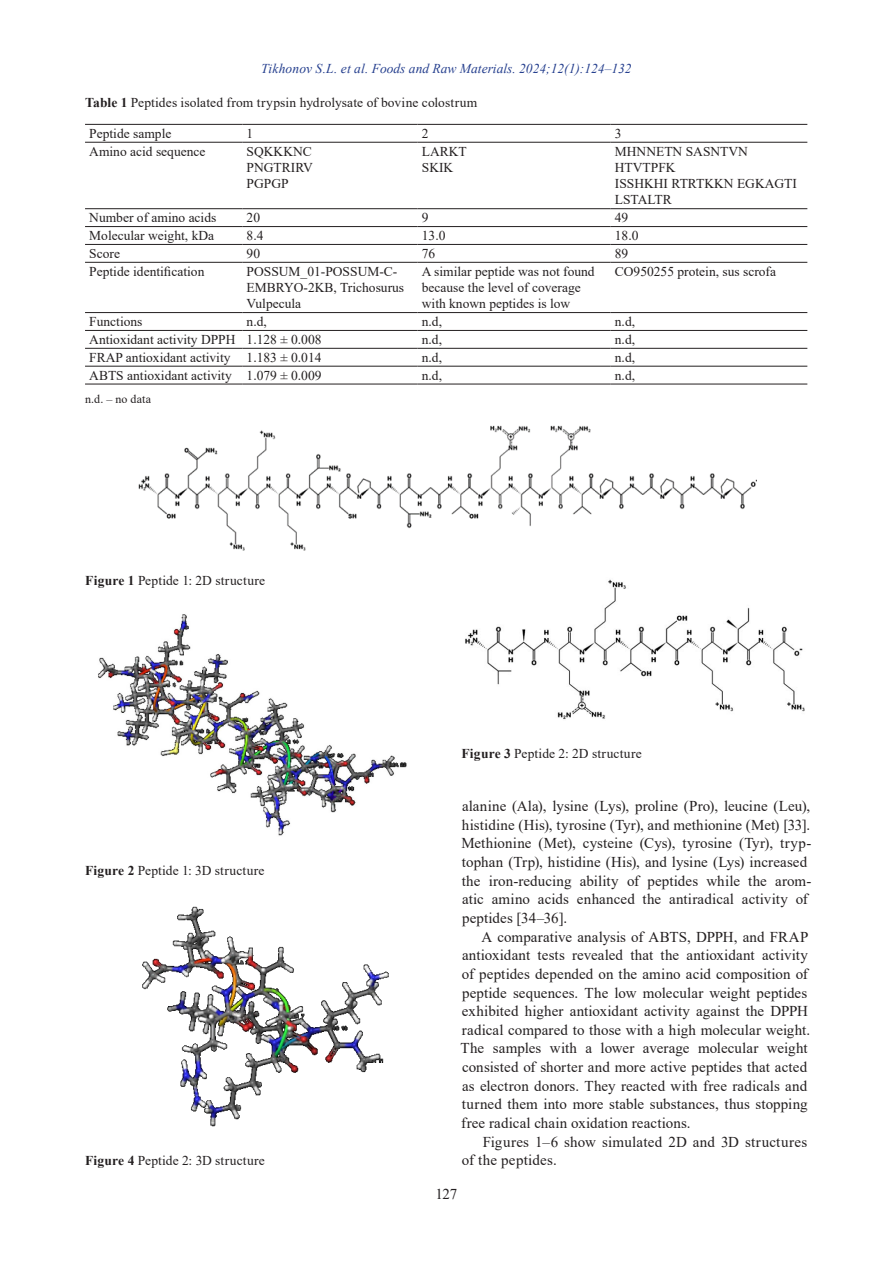
<style>
.page{position:relative;width:893px;height:1263px;background:#fff}
.page>*{position:absolute;margin:0;border:0;box-sizing:border-box;transform-origin:0 0}
.Основной{font:15px/18.6px "Times New Roman";letter-spacing:.005em;color:#231f20}
.Таблица{font:13.5px/16.2px "Times New Roman";color:#231f20}
.Под_рисунок{font:13.5px "Times New Roman";letter-spacing:.01em;color:#231f20}
.Под_рис{font:13.5px "Times New Roman";letter-spacing:.01em;color:#231f20}
.t1{font:italic 13.5px "Times New Roman";color:#253f8e}
.Звездочка{font:12px "Times New Roman";letter-spacing:.02em;color:#231f20}
.s1{font-weight:700}
</style>
<div class="page">
<hr style="left:85px;top:142px;width:157px;height:1px;background:#231f20">
<hr style="left:242px;top:142px;width:176px;height:1px;background:#231f20">
<hr style="left:418px;top:142px;width:193px;height:1px;background:#231f20">
<hr style="left:611px;top:142px;width:196px;height:1px;background:#231f20">
<hr style="left:85px;top:208px;width:157px;height:1px;background:#231f20">
<hr style="left:242px;top:208px;width:176px;height:1px;background:#231f20">
<hr style="left:418px;top:208px;width:193px;height:1px;background:#231f20">
<hr style="left:611px;top:208px;width:196px;height:1px;background:#231f20">
<hr style="left:85px;top:226px;width:157px;height:1px;background:#231f20">
<hr style="left:242px;top:226px;width:176px;height:1px;background:#231f20">
<hr style="left:418px;top:226px;width:193px;height:1px;background:#231f20">
<hr style="left:611px;top:226px;width:196px;height:1px;background:#231f20">
<hr style="left:85px;top:244px;width:157px;height:1px;background:#231f20">
<hr style="left:242px;top:244px;width:176px;height:1px;background:#231f20">
<hr style="left:418px;top:244px;width:193px;height:1px;background:#231f20">
<hr style="left:611px;top:244px;width:196px;height:1px;background:#231f20">
<hr style="left:85px;top:262px;width:157px;height:1px;background:#231f20">
<hr style="left:242px;top:262px;width:176px;height:1px;background:#231f20">
<hr style="left:418px;top:262px;width:193px;height:1px;background:#231f20">
<hr style="left:611px;top:262px;width:196px;height:1px;background:#231f20">
<hr style="left:85px;top:312px;width:157px;height:1px;background:#231f20">
<hr style="left:242px;top:312px;width:176px;height:1px;background:#231f20">
<hr style="left:418px;top:312px;width:193px;height:1px;background:#231f20">
<hr style="left:611px;top:312px;width:196px;height:1px;background:#231f20">
<hr style="left:85px;top:330px;width:157px;height:1px;background:#231f20">
<hr style="left:242px;top:330px;width:176px;height:1px;background:#231f20">
<hr style="left:418px;top:330px;width:193px;height:1px;background:#231f20">
<hr style="left:611px;top:330px;width:196px;height:1px;background:#231f20">
<hr style="left:85px;top:348px;width:157px;height:1px;background:#231f20">
<hr style="left:242px;top:348px;width:176px;height:1px;background:#231f20">
<hr style="left:418px;top:348px;width:193px;height:1px;background:#231f20">
<hr style="left:611px;top:348px;width:196px;height:1px;background:#231f20">
<hr style="left:85px;top:366px;width:157px;height:1px;background:#231f20">
<hr style="left:242px;top:366px;width:176px;height:1px;background:#231f20">
<hr style="left:418px;top:366px;width:193px;height:1px;background:#231f20">
<hr style="left:611px;top:366px;width:196px;height:1px;background:#231f20">
<hr style="left:85px;top:124px;width:157px;height:1px;background:#231f20">
<hr style="left:242px;top:124px;width:176px;height:1px;background:#231f20">
<hr style="left:418px;top:124px;width:193px;height:1px;background:#231f20">
<hr style="left:611px;top:124px;width:196px;height:1px;background:#231f20">
<hr style="left:85px;top:384px;width:157px;height:1px;background:#231f20">
<hr style="left:242px;top:384px;width:176px;height:1px;background:#231f20">
<hr style="left:418px;top:384px;width:193px;height:1px;background:#231f20">
<hr style="left:611px;top:384px;width:196px;height:1px;background:#231f20">
<img style="left:98px;top:614px;width:309px;height:222px">
<img style="left:465px;top:579px;width:340px;height:141px">
<img style="left:142px;top:906px;width:247px;height:221px">
<img style="left:138px;top:425px;width:618px;height:126px">
<p class="t1" style="left:261px;top:59px;width:372px">Tikhonov S.L. et al. Foods and Raw Materials. 2024;12(1):124–132</p>
<p class="Под_рисунок" style="left:85px;top:93px;width:394px"><span class="s1">Table 1</span> Peptides isolated from trypsin hydrolysate of bovine colostrum</p>
<p class="Таблица" style="left:89px;top:125px;width:84px">Peptide sample</p>
<p class="Таблица" style="left:247px;top:125px;width:8px">1</p>
<p class="Таблица" style="left:422px;top:125px;width:8px">2</p>
<p class="Таблица" style="left:615px;top:125px;width:8px">3</p>
<p class="Таблица" style="left:89px;top:143px;width:118px">Amino acid sequence</p>
<p class="Таблица" style="left:247px;top:143px;width:68px;text-align:justify">SQKKKNC PNGTRIRV PGPGP</p>
<p class="Таблица" style="left:422px;top:143px;width:46px">LARKT<br>SKIK</p>
<p class="Таблица" style="left:615px;top:143px;width:184px">MHNNETN SASNTVN<br>HTVTPFK<br>ISSHKHI RTRTKKN EGKAGTI<br>LSTALTR</p>
<p class="Таблица" style="left:89px;top:209px;width:129px">Number of amino acids</p>
<p class="Таблица" style="left:247px;top:209px;width:15px">20</p>
<p class="Таблица" style="left:422px;top:209px;width:8px">9</p>
<p class="Таблица" style="left:615px;top:209px;width:15px">49</p>
<p class="Таблица" style="left:89px;top:227px;width:126px">Molecular weight, kDa</p>
<p class="Таблица" style="left:247px;top:227px;width:18px">8.4</p>
<p class="Таблица" style="left:422px;top:227px;width:25px">13.0</p>
<p class="Таблица" style="left:615px;top:227px;width:25px">18.0</p>
<p class="Таблица" style="left:89px;top:245px;width:32px">Score</p>
<p class="Таблица" style="left:247px;top:245px;width:15px">90</p>
<p class="Таблица" style="left:422px;top:245px;width:15px">76</p>
<p class="Таблица" style="left:615px;top:245px;width:15px">89</p>
<p class="Таблица" style="left:89px;top:263px;width:117px">Peptide identification</p>
<p class="Таблица" style="left:247px;top:263px;width:159px">POSSUM_01-POSSUM-C-<br>EMBRYO-2KB, Trichosurus<br>Vulpecula</p>
<p class="Таблица" style="left:422px;top:263px;width:174px">A similar peptide was not found because the level of coverage with known peptides is low</p>
<p class="Таблица" style="left:615px;top:263px;width:163px">CO950255 protein, sus scrofa</p>
<p class="Таблица" style="left:89px;top:313px;width:55px">Functions</p>
<p class="Таблица" style="left:247px;top:313px;width:22px">n.d,</p>
<p class="Таблица" style="left:422px;top:313px;width:22px">n.d,</p>
<p class="Таблица" style="left:615px;top:313px;width:22px">n.d,</p>
<p class="Таблица" style="left:89px;top:331px;width:148px">Antioxidant activity DPPH</p>
<p class="Таблица" style="left:247px;top:331px;width:76px">1.128 ± 0.008</p>
<p class="Таблица" style="left:422px;top:331px;width:22px">n.d,</p>
<p class="Таблица" style="left:615px;top:331px;width:22px">n.d,</p>
<p class="Таблица" style="left:89px;top:349px;width:143px">FRAP antioxidant activity</p>
<p class="Таблица" style="left:247px;top:349px;width:76px">1.183 ± 0.014</p>
<p class="Таблица" style="left:422px;top:349px;width:22px">n.d,</p>
<p class="Таблица" style="left:615px;top:349px;width:22px">n.d,</p>
<p class="Таблица" style="left:89px;top:367px;width:144px">ABTS antioxidant activity</p>
<p class="Таблица" style="left:247px;top:367px;width:76px">1.079 ± 0.009</p>
<p class="Таблица" style="left:422px;top:367px;width:22px">n.d,</p>
<p class="Таблица" style="left:615px;top:367px;width:22px">n.d,</p>
<p class="Звездочка" style="left:85px;top:390px;width:68px">n.d. – no data</p>
<p class="Под_рис" style="left:85px;top:571px;width:181px"><span class="s1">Figure 1</span> Peptide 1: 2D structure</p>
<p class="Под_рис" style="left:85px;top:860px;width:181px"><span class="s1">Figure 2</span> Peptide 1: 3D structure</p>
<p class="Под_рисунок" style="left:85px;top:1151px;width:181px"><span class="s1">Figure 4</span> Peptide 2: 3D structure</p>
<p class="Под_рис" style="left:461px;top:744px;width:182px"><span class="s1">Figure 3</span> Peptide 2: 2D structure</p>
<p class="Основной" style="left:461px;top:796px;width:351px">alanine (Ala), lysine (Lys), proline (Pro), leucine (Leu), histidine (His), tyrosine (Tyr), and methionine (Met) [33].<br>Methionine (Met), cysteine (Cys), tyrosine (Tyr), tryp&shy;tophan (Trp), histidine (His), and lysine (Lys) increased the iron-reducing ability of peptides while the arom&shy;atic amino acids enhanced the antiradical activity of peptides [34–36].</p>
<p class="Основной" style="left:461px;top:927px;width:351px;text-indent:21px">A comparative analysis of ABTS, DPPH, and FRAP antioxidant tests revealed that the antioxidant activity of peptides depended on the amino acid composition of peptide sequences. The low molecular weight peptides exhibited higher antioxidant activity against the DPPH radical compared to those with a high molecular weight.<br>The samples with a lower average molecular weight consisted of shorter and more active peptides that acted as electron donors. They reacted with free radicals and turned them into more stable substances, thus stopping free radical chain oxidation reactions.</p>
<p class="Основной" style="left:462px;top:1132px;width:347px;text-indent:21px">Figures 1–6 show simulated 2D and 3D structures of the peptides.</p>
<p class="Основной" style="left:435px;top:1184px;width:23px">127</p>
</div>
